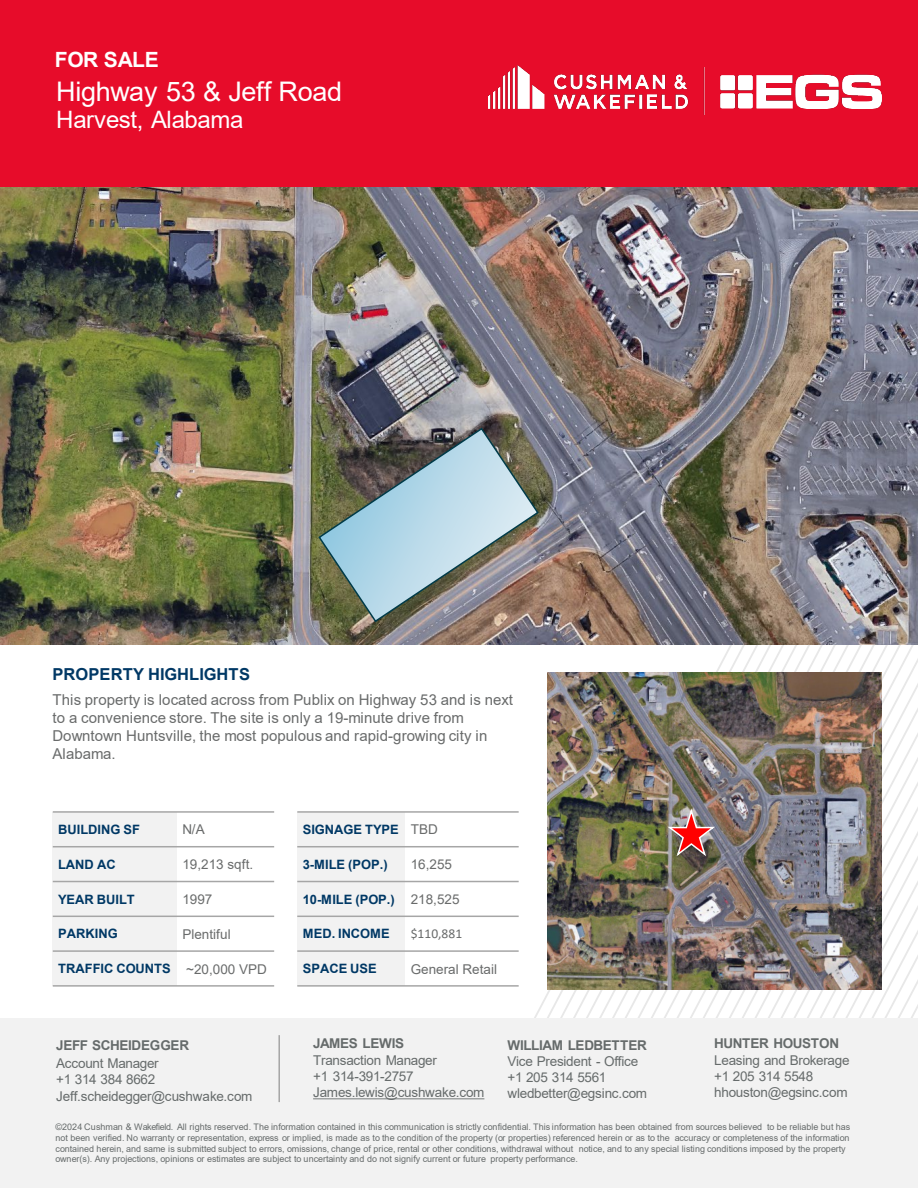
<style>
.page{position:relative;width:918px;height:1188px;background:#fff}
.page>*{position:absolute;margin:0;border:0;box-sizing:border-box;transform-origin:0 0}
.t1{font:27px "Arial";letter-spacing:-.01em;color:#fff}
.t2{font:24px "Arial";letter-spacing:-.015em;color:#fff}
.t3{font:700 21px "Arial";letter-spacing:-.01em;color:#fff}
.t4{font:700 16.5px "Arial";letter-spacing:.005em;color:#003865}
.t5{font:15px/18px "Arial";letter-spacing:.005em;color:#696b6b}
.t6{font:13.5px "Arial";letter-spacing:-.025em;color:#666b6b}
.t7{font:13.5px "Arial";color:#696b6b}
.t8{font:700 13.5px "Arial";letter-spacing:-.025em;color:#666b6b}
.t9{font:13.5px "Calibri";letter-spacing:.005em;color:#696b6b}
.t10{font:700 12.9px "Arial";color:#003865}
.t11{font:9px/10.8px "Arial";color:#666b6b}
</style>
<div class="page">
<svg style="left:598px;top:644px;width:129px;height:374px"></svg>
<svg style="left:727px;top:644px;width:191px;height:374px"></svg>
<svg style="left:805px;top:711px;width:113px;height:307px"></svg>
<div style="left:0;top:1018px;width:918px;height:170px;background:#f2f2f2"></div>
<div style="left:0;top:0;width:918px;height:191px;background:#e70c2a"></div>
<img style="left:0;top:188px;width:918px;height:456px">
<img style="left:548px;top:673px;width:334px;height:316px">
<svg style="left:668px;top:806px;width:49px;height:52px;background:#a26e6a"></svg>
<div style="left:53px;top:812px;width:124px;height:35px;background:#f2f2f2"></div>
<div style="left:53px;top:847px;width:124px;height:35px;background:#f2f2f2"></div>
<div style="left:53px;top:882px;width:124px;height:34px;background:#f2f2f2"></div>
<div style="left:53px;top:916px;width:124px;height:35px;background:#f2f2f2"></div>
<div style="left:53px;top:951px;width:124px;height:35px;background:#f2f2f2"></div>
<hr style="left:53px;top:846px;width:221px;height:1px;background:#a6a6a6">
<hr style="left:53px;top:881px;width:221px;height:1px;background:#a6a6a6">
<hr style="left:53px;top:916px;width:221px;height:1px;background:#a6a6a6">
<hr style="left:53px;top:950px;width:221px;height:2px;background:#a6a6a6">
<hr style="left:53px;top:811px;width:221px;height:2px;background:#a6a6a6">
<hr style="left:53px;top:985px;width:221px;height:2px;background:#a6a6a6">
<div style="left:297px;top:812px;width:108px;height:35px;background:#f2f2f2"></div>
<div style="left:297px;top:847px;width:108px;height:35px;background:#f2f2f2"></div>
<div style="left:297px;top:882px;width:108px;height:34px;background:#f2f2f2"></div>
<div style="left:297px;top:916px;width:108px;height:35px;background:#f2f2f2"></div>
<div style="left:297px;top:951px;width:108px;height:35px;background:#f2f2f2"></div>
<hr style="left:297px;top:846px;width:222px;height:1px;background:#a6a6a6">
<hr style="left:297px;top:881px;width:222px;height:1px;background:#a6a6a6">
<hr style="left:297px;top:916px;width:222px;height:1px;background:#a6a6a6">
<hr style="left:297px;top:950px;width:222px;height:2px;background:#a6a6a6">
<hr style="left:297px;top:811px;width:222px;height:2px;background:#a6a6a6">
<hr style="left:297px;top:985px;width:222px;height:2px;background:#a6a6a6">
<img style="left:488px;top:66px;width:394px;height:49px">
<hr style="left:279px;top:1035px;width:1px;height:67px;background:#7f7f7f">
<svg style="left:313px;top:1098px;width:171px;height:1px"></svg>
<img style="left:317px;top:427px;width:223px;height:196px">
<p class="t3" style="left:55px;top:44px;width:106px">FOR SALE</p>
<p class="t1" style="left:56px;top:73px;width:287px">Highway 53 &amp; Jeff Road</p>
<p class="t2" style="left:56px;top:103px;width:189px">Harvest, Alabama</p>
<p class="t4" style="left:52px;top:663px;width:199px">PROPERTY HIGHLIGHTS</p>
<p class="t5" style="left:52px;top:690px;width:462px">This property is located across from Publix on Highway 53 and is next to a convenience store. The site is only a 19-minute drive from Downtown Huntsville, the most populous and rapid-growing city in Alabama.</p>
<p class="t10" style="left:58px;top:820px;width:83px">BUILDING SF</p>
<p class="t7" style="left:182px;top:820px;width:24px">N/A</p>
<p class="t10" style="left:58px;top:855px;width:59px">LAND AC</p>
<p class="t7" style="left:182px;top:855px;width:72px">19,213 sqft.</p>
<p class="t10" style="left:58px;top:890px;width:78px">YEAR BUILT</p>
<p class="t7" style="left:182px;top:890px;width:31px">1997</p>
<p class="t10" style="left:58px;top:925px;width:61px">PARKING</p>
<p class="t7" style="left:182px;top:925px;width:50px">Plentiful</p>
<p class="t10" style="left:58px;top:960px;width:114px">TRAFFIC COUNTS</p>
<p class="t7" style="left:186px;top:960px;width:82px">~20,000 VPD</p>
<p class="t8" style="left:56px;top:1036px;width:135px">JEFF SCHEIDEGGER</p>
<p class="t6" style="left:56px;top:1054px;width:104px">Account Manager</p>
<p class="t6" style="left:56px;top:1070px;width:100px">+1 314 384 8662</p>
<p class="t6" style="left:56px;top:1086px;width:198px">Jeff.scheidegger@cushwake.com</p>
<p class="t10" style="left:303px;top:820px;width:98px">SIGNAGE TYPE</p>
<p class="t7" style="left:411px;top:820px;width:29px">TBD</p>
<p class="t10" style="left:303px;top:855px;width:86px">3-MILE (POP.)</p>
<p class="t7" style="left:411px;top:855px;width:43px">16,255</p>
<p class="t10" style="left:303px;top:890px;width:94px">10-MILE (POP.)</p>
<p class="t7" style="left:411px;top:890px;width:50px">218,525</p>
<p class="t10" style="left:303px;top:925px;width:89px">MED. INCOME</p>
<p class="t9" style="left:411px;top:924px;width:53px">$110,881</p>
<p class="t10" style="left:303px;top:960px;width:75px">SPACE USE</p>
<p class="t7" style="left:411px;top:960px;width:88px">General Retail</p>
<p class="t8" style="left:313px;top:1034px;width:92px">JAMES LEWIS</p>
<p class="t6" style="left:313px;top:1050px;width:125px">Transaction Manager</p>
<p class="t6" style="left:313px;top:1067px;width:102px">+1 314-391-2757</p>
<p class="t6" style="left:313px;top:1083px;width:173px">James.lewis@cushwake.com</p>
<p class="t8" style="left:508px;top:1035px;width:141px">WILLIAM LEDBETTER</p>
<p class="t6" style="left:508px;top:1052px;width:132px">Vice President - Office</p>
<p class="t6" style="left:508px;top:1068px;width:100px">+1 205 314 5561</p>
<p class="t6" style="left:508px;top:1084px;width:141px">wledbetter@egsinc.com</p>
<p class="t8" style="left:714px;top:1034px;width:126px">HUNTER HOUSTON</p>
<p class="t6" style="left:714px;top:1050px;width:137px">Leasing and Brokerage</p>
<p class="t6" style="left:714px;top:1067px;width:100px">+1 205 314 5548</p>
<p class="t6" style="left:714px;top:1083px;width:135px">hhouston@egsinc.com</p>
<p class="t11" style="left:56px;top:1121px;width:796px">©2024 Cushman &amp; Wakefield. All rights reserved. The information contained in this communication is strictly confidential. This information has been obtained from sources believed to be reliable but has not been verified. No warranty or representation, express or implied, is made as to the condition of the property (or properties) referenced herein or as to the accuracy or completeness of the information contained herein, and same is submitted subject to errors, omissions, change of price, rental or other conditions, withdrawal without notice, and to any special listing conditions imposed by the property owner(s). Any projections, opinions or estimates are subject to uncertainty and do not signify current or future property performance.</p>
</div>
